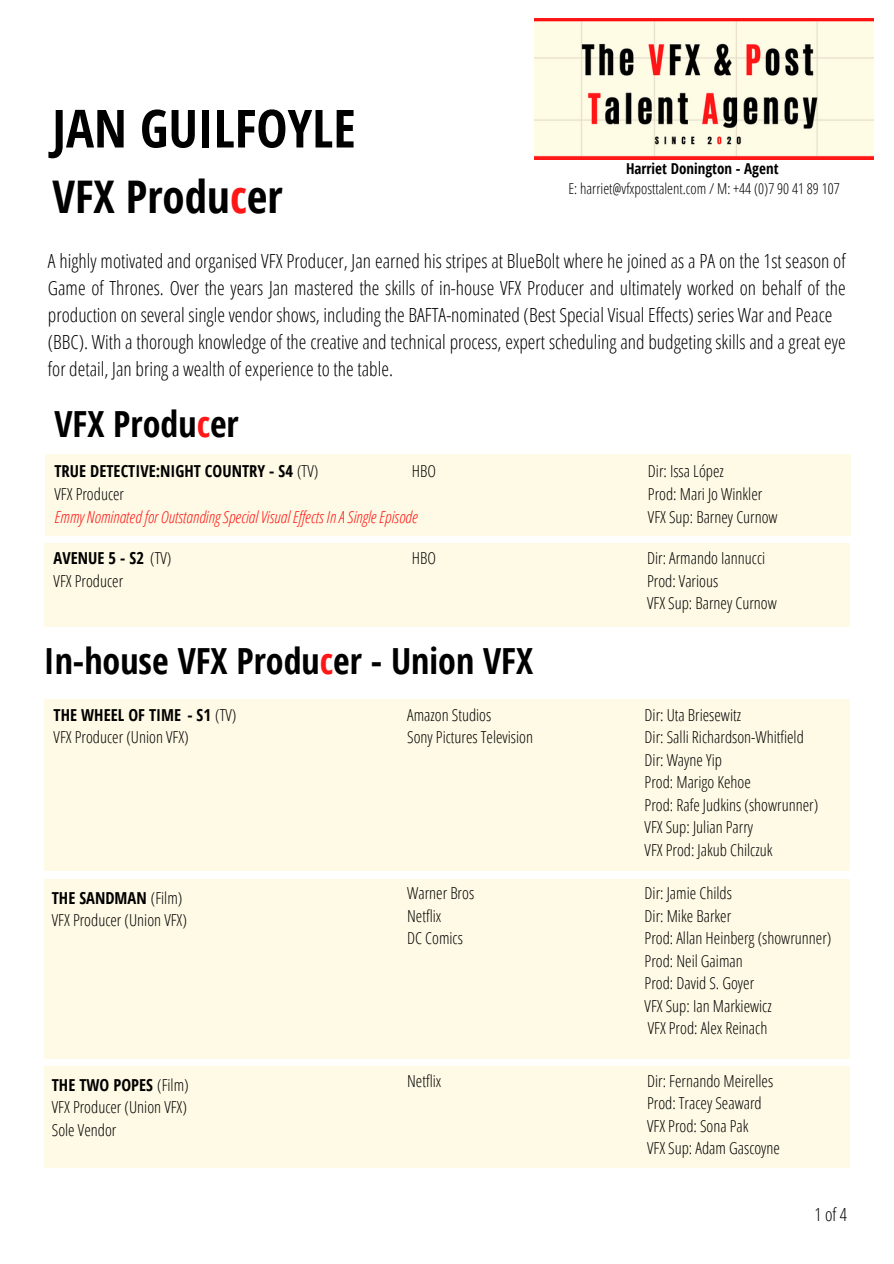
<style>
.page{position:relative;width:894px;height:1264px;background:#fff}
.page>*{position:absolute;margin:0;border:0;box-sizing:border-box;transform-origin:0 0}
.t1{font:700 52.5px "Open Sans Condensed";color:#000}
.t2{font:700 45px "Open Sans Condensed";color:#000}
.t3{font:700 36px "Open Sans Condensed";color:#000}
.t4{font:300 19.5px/27px "Open Sans Condensed";color:#000}
.t5{font:300 18px "Open Sans Condensed";color:#000}
.t6{font:300 16.5px "Open Sans Condensed";color:#000}
.t7{font:700 16.5px "Open Sans Condensed";color:#000}
.t8{font:italic 300 16.5px "Open Sans Condensed";color:#ff1616}
.t9{font:300 15px "Open Sans Condensed";color:#000}
.t10{font:700 15px "Open Sans Condensed";color:#000}
.s1{color:#ff1616}
.s2{font-weight:300}
</style>
<div class="page">
<img style="left:534px;top:19px;width:339px;height:141px">
<div style="left:44px;top:700px;width:805px;height:171px;background:#fefae5"></div>
<div style="left:44px;top:878px;width:805px;height:180px;background:#fefae5"></div>
<div style="left:44px;top:1066px;width:805px;height:101px;background:#fefae5"></div>
<div style="left:44px;top:543px;width:805px;height:84px;background:#fefae5"></div>
<div style="left:45px;top:454px;width:805px;height:81px;background:#fefae5"></div>
<p class="t1" style="left:52px;top:91px;width:305px">JAN GUILFOYLE</p>
<p class="t2" style="left:52px;top:165px;width:232px">VFX Produ<span class="s1">c</span>er</p>
<p class="t4" style="left:48px;top:247px;width:799px">A highly motivated and organised VFX Producer, Jan earned his stripes at BlueBolt where he joined as a PA on the 1st season of Game of Thrones. Over the years Jan mastered the skills of in-house VFX Producer and ultimately worked on behalf of the production on several single vendor shows, including the BAFTA-nominated (Best Special Visual Effects) series War and Peace (BBC). With a thorough knowledge of the creative and technical process, expert scheduling and budgeting skills and a great eye for detail, Jan bring a wealth of experience to the table.</p>
<p class="t10" style="left:625px;top:158px;width:154px">Harriet Donington - Agent</p>
<p class="t9" style="left:568px;top:178px;width:272px">E: harriet@vfxposttalent.com / M: +44 (0)7 90 41 89 107</p>
<p class="t3" style="left:54px;top:398px;width:186px">VFX Produ<span class="s1">c</span>er</p>
<p class="t7" style="left:54px;top:460px;width:265px">TRUE DETECTIVE:NIGHT COUNTRY - S4 <span class="s2">(TV)</span></p>
<p class="t6" style="left:54px;top:482px;width:71px">VFX Producer</p>
<p class="t8" style="left:54px;top:505px;width:364px">Emmy Nominatedfor Outstanding Special Visual Ef ects In A Single Episode</p>
<h3 class="t6" style="left:412px;top:460px;width:26px">HBO</h3>
<p class="t6" style="left:647px;top:460px;width:77px">Dir: Issa López</p>
<p class="t6" style="left:647px;top:482px;width:116px">Prod: Mari Jo Winkler</p>
<p class="t6" style="left:647px;top:505px;width:131px">VFX Sup: Barney Curnow</p>
<p class="t7" style="left:54px;top:546px;width:119px">AVENUE 5 - S2 <span class="s2">(TV)</span></p>
<p class="t6" style="left:54px;top:569px;width:71px">VFX Producer</p>
<p class="t6" style="left:412px;top:546px;width:26px">HBO</p>
<p class="t6" style="left:647px;top:546px;width:120px">Dir: Armando Iannucci</p>
<p class="t6" style="left:647px;top:569px;width:73px">Prod: Various</p>
<p class="t6" style="left:647px;top:591px;width:131px">VFX Sup: Barney Curnow</p>
<h3 class="t3" style="left:44px;top:635px;width:490px">In-house VFX Produ<span class="s1">c</span>er - Union VFX</h3>
<h2 class="t7" style="left:54px;top:703px;width:184px">THE WHEEL OF TIME - S1 <span class="s2">(TV)</span></h2>
<p class="t6" style="left:54px;top:725px;width:136px">VFX Producer (Union VFX)</p>
<p class="t6" style="left:407px;top:703px;width:86px">Amazon Studios</p>
<h4 class="t6" style="left:407px;top:725px;width:127px">Sony Pictures Television</h4>
<p class="t6" style="left:644px;top:703px;width:98px">Dir: Uta Briesewitz</p>
<p class="t6" style="left:644px;top:725px;width:161px">Dir: Salli Richardson-Whitfield</p>
<h4 class="t6" style="left:644px;top:748px;width:79px">Dir: Wayne Yip</h4>
<p class="t6" style="left:644px;top:770px;width:108px">Prod: Marigo Kehoe</p>
<p class="t6" style="left:644px;top:793px;width:175px">Prod: Rafe Judkins (showrunner)</p>
<p class="t6" style="left:644px;top:815px;width:110px">VFX Sup: Julian Parry</p>
<p class="t6" style="left:644px;top:838px;width:129px">VFX Prod: Jakub Chilczuk</p>
<p class="t7" style="left:52px;top:885px;width:132px">THE SANDMAN <span class="s2">(Film)</span></p>
<h2 class="t6" style="left:52px;top:908px;width:136px">VFX Producer (Union VFX)</h2>
<p class="t6" style="left:407px;top:881px;width:68px">Warner Bros</p>
<p class="t6" style="left:407px;top:904px;width:36px">Netflix</p>
<p class="t6" style="left:407px;top:926px;width:57px">DC Comics</p>
<p class="t6" style="left:644px;top:881px;width:89px">Dir: Jamie Childs</p>
<p class="t6" style="left:644px;top:904px;width:88px">Dir: Mike Barker</p>
<p class="t6" style="left:644px;top:926px;width:188px">Prod: Allan Heinberg (showrunner)</p>
<p class="t6" style="left:644px;top:949px;width:100px">Prod: Neil Gaiman</p>
<p class="t6" style="left:644px;top:971px;width:111px">Prod: David S. Goyer</p>
<p class="t6" style="left:644px;top:994px;width:129px">VFX Sup: Ian Markiewicz</p>
<p class="t6" style="left:647px;top:1016px;width:121px">VFX Prod: Alex Reinach</p>
<p class="t7" style="left:52px;top:1072px;width:138px">THE TWO POPES <span class="s2">(Film)</span></p>
<p class="t6" style="left:52px;top:1095px;width:136px">VFX Producer (Union VFX)</p>
<p class="t6" style="left:52px;top:1117px;width:66px">Sole Vendor</p>
<p class="t6" style="left:407px;top:1069px;width:36px">Netflix</p>
<p class="t6" style="left:647px;top:1069px;width:127px">Dir: Fernando Meirelles</p>
<p class="t6" style="left:647px;top:1091px;width:116px">Prod: Tracey Seaward</p>
<p class="t6" style="left:647px;top:1114px;width:103px">VFX Prod: Sona Pak</p>
<p class="t6" style="left:647px;top:1136px;width:134px">VFX Sup: Adam Gascoyne</p>
<p class="t5" style="left:814px;top:1201px;width:34px">1 of 4</p>
</div>
